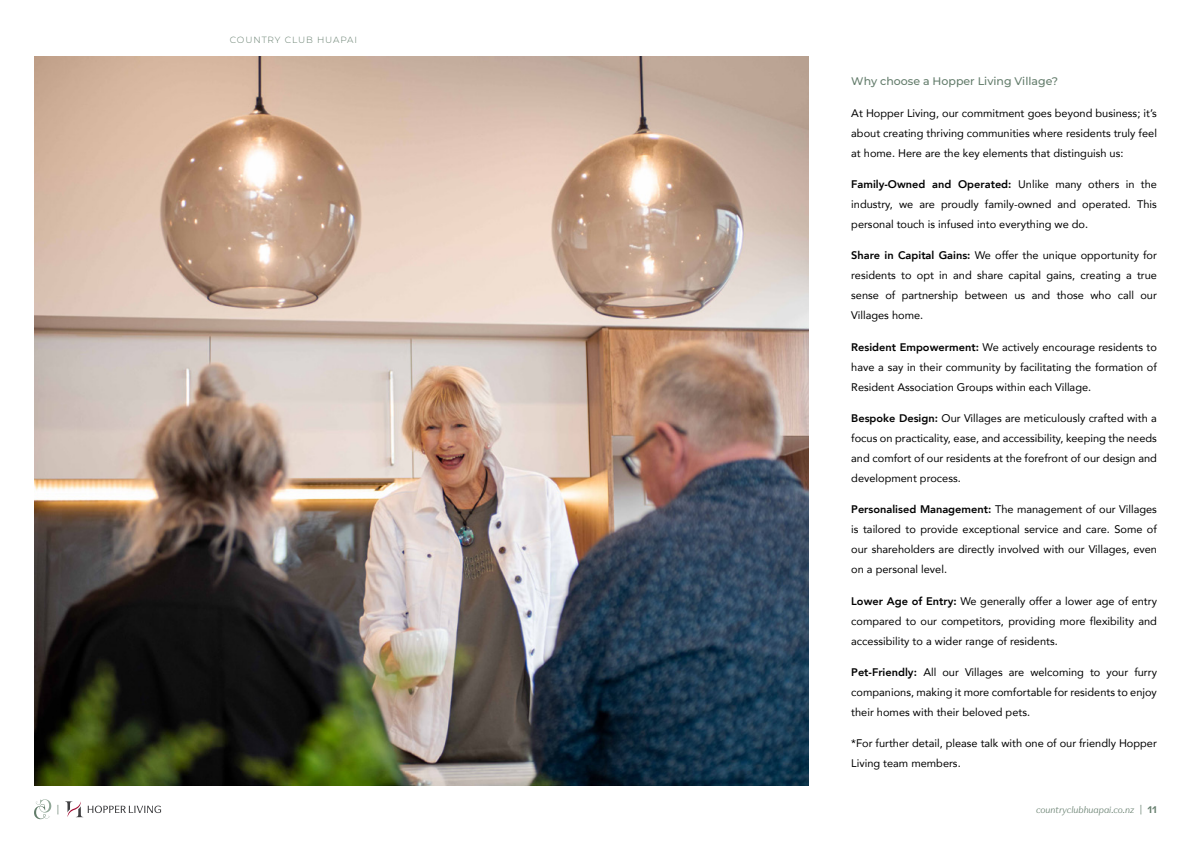
<style>
.page{position:relative;width:1191px;height:842px;background:#fff}
.page>*{position:absolute;margin:0;border:0;box-sizing:border-box;transform-origin:0 0}
.t1{font:11px/20px "Avenir";color:#000;text-align:justify}
.t2{font:100 11px "Montserrat";color:#647d6c}
.t3{font:italic 300 9px "Super Blue";color:#647d6c}
.t4{font:100 9px "Montserrat";letter-spacing:.1em;color:#647d6c}
.t5{font:300 9px "Super Blue";color:#647d6c}
.s1{font-weight:800}
.s2{font-style:normal}
.s3{font-weight:700;font-style:normal}
</style>
<div class="page">
<svg style="left:34px;top:799px;width:17px;height:20px"></svg>
<svg style="left:65px;top:801px;width:96px;height:16px"></svg>
<img style="left:34px;top:57px;width:774px;height:728px">
<p class="t4" style="left:230px;top:33px;width:129px">COUNTRY CLUB HUAPAI</p>
<p class="t5" style="left:57px;top:803px;width:4px">|</p>
<p class="t2" style="left:851px;top:74px;width:208px">Why choose a Hopper Living Village?</p>
<p class="t1" style="left:851px;top:102px;width:307px">At Hopper Living, our commitment goes beyond business; it’s about creating thriving communities where residents truly feel at home. Here are the key elements that distinguish us:</p>
<p class="t1" style="left:851px;top:174px;width:307px"><span class="s1">Family-Owned and Operated:</span> Unlike many others in the industry, we are proudly family-owned and operated. This personal touch is infused into everything we do.</p>
<p class="t1" style="left:851px;top:245px;width:307px"><span class="s1">Share in Capital Gains:</span> We offer the unique opportunity for residents to opt in and share capital gains, creating a true sense of partnership between us and those who call our Villages home.</p>
<p class="t1" style="left:851px;top:336px;width:307px"><span class="s1">Resident Empowerment:</span> We actively encourage residents to have a say in their community by facilitating the formation of Resident Association Groups within each Village.</p>
<p class="t1" style="left:851px;top:408px;width:307px"><span class="s1">Bespoke Design:</span> Our Villages are meticulously crafted with a focus on practicality, ease, and accessibility, keeping the needs and comfort of our residents at the forefront of our design and development process.</p>
<p class="t1" style="left:851px;top:499px;width:307px"><span class="s1">Personalised Management:</span> The management of our Villages is tailored to provide exceptional service and care. Some of our shareholders are directly involved with our Villages, even on a personal level.</p>
<p class="t1" style="left:851px;top:590px;width:307px"><span class="s1">Lower Age of Entry:</span> We generally offer a lower age of entry compared to our competitors, providing more flexibility and accessibility to a wider range of residents.</p>
<p class="t1" style="left:851px;top:662px;width:307px"><span class="s1">Pet-Friendly:</span> All our Villages are welcoming to your furry companions, making it more comfortable for residents to enjoy their homes with their beloved pets.</p>
<p class="t1" style="left:851px;top:733px;width:307px">*For further detail, please talk with one of our friendly Hopper<br>Living team members.</p>
<p class="t3" style="left:1036px;top:803px;width:122px">countryclubhuapai.co.nz <span class="s2">|</span> <span class="s3">11</span></p>
</div>
